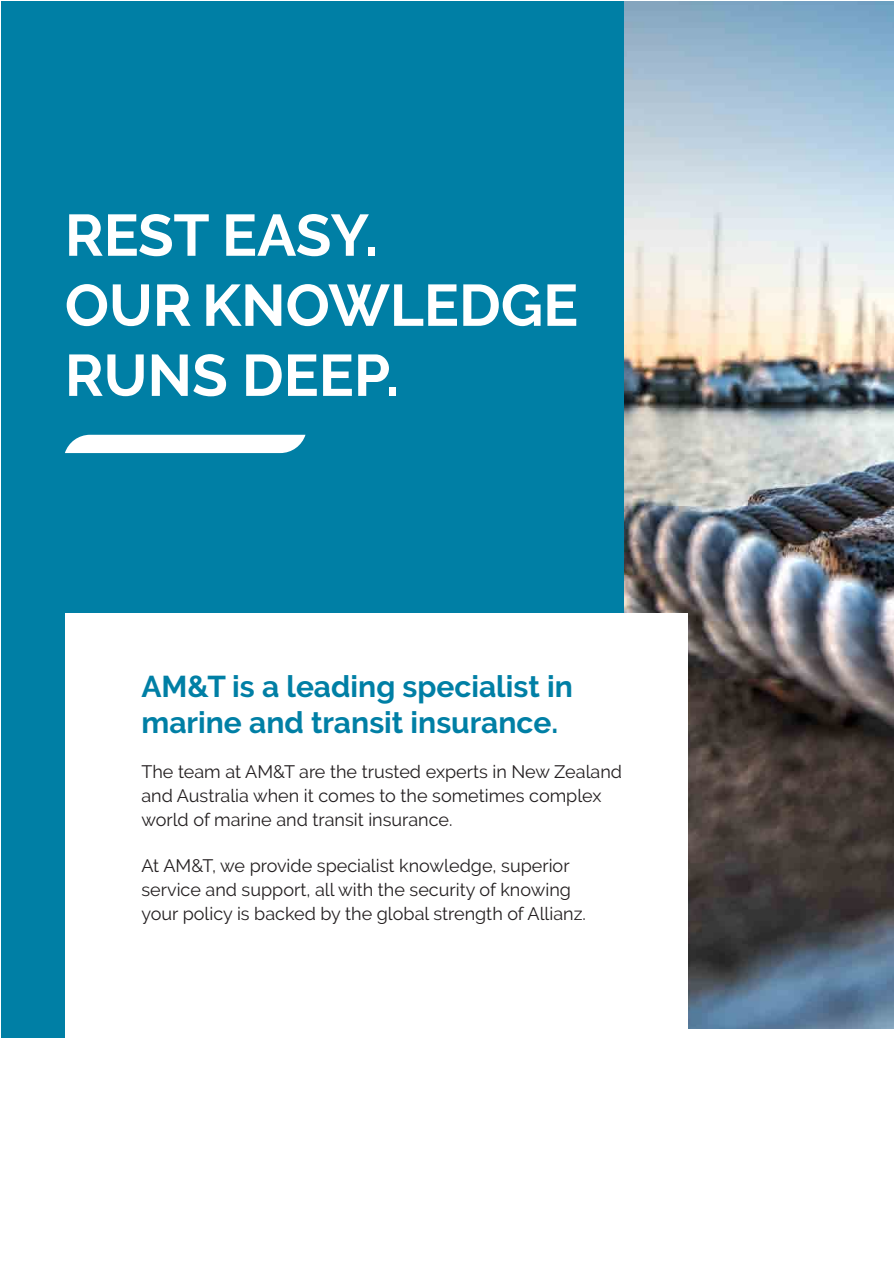
<style>
.page{position:relative;width:894px;height:1262px;background:#fff}
.page>*{position:absolute;margin:0;border:0;box-sizing:border-box;transform-origin:0 0}
.t1{font:700 58.35px/70.1px "Raleway";color:#fff}
.t2{font:700 30px/36px "Raleway";color:#007fa5}
.t3{font:18px/24px "Raleway";color:#231f20}
</style>
<div class="page">
<img style="left:623px;top:1px;width:271px;height:1028px">
<div style="left:1px;top:1px;width:622px;height:1036px;background:#007fa5"></div>
<div style="left:65px;top:435px;width:240px;height:18px;background:#fff"></div>
<div style="left:65px;top:613px;width:622px;height:649px;background:#fff"></div>
<h1 class="t1" style="left:65px;top:201px;width:515px">REST EASY.<br>OUR KNOWLEDGE<br>RUNS DEEP.</h1>
<h2 class="t2" style="left:141px;top:669px;width:433px">AM&amp;T is a leading specialist in marine and transit insurance.</h2>
<p class="t3" style="left:141px;top:760px;width:482px">The team at AM&amp;T are the trusted experts in New Zealand and Australia when it comes to the sometimes complex world of marine and transit insurance.</p>
<p class="t3" style="left:141px;top:853px;width:446px">At AM&amp;T, we provide specialist knowledge, superior service and support, all with the security of knowing your policy is backed by the global strength of Allianz.</p>
</div>
